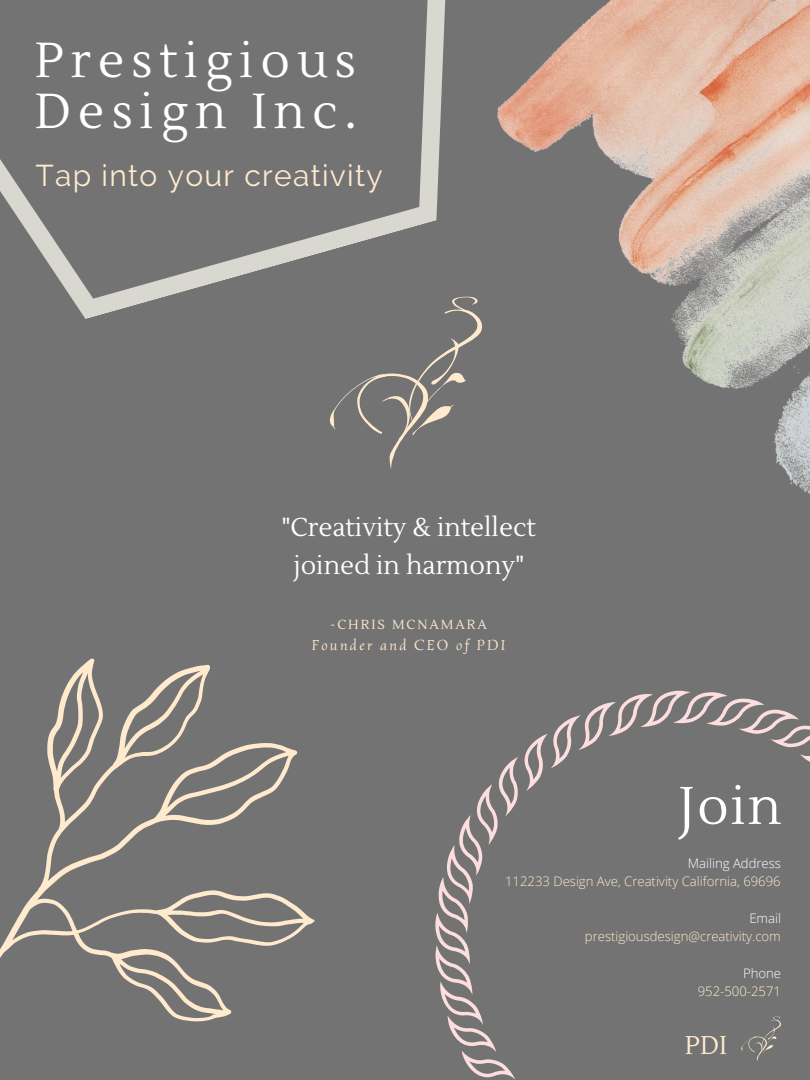
<style>
.page{position:relative;width:810px;height:1080px;background:#737373}
.page>*{position:absolute;margin:0;border:0;box-sizing:border-box;transform-origin:0 0}
.t1{font:52.56px "Lustria";color:#fff}
.t2{font:48.94px/51.2px "Lustria";letter-spacing:.14em;color:#fff}
.t3{font:30px "Raleway";letter-spacing:.045em;color:#ffeace}
.t4{font:25.75px/37px "Lustria";color:#fff;text-align:center}
.t5{font:25.62px "Lustria";color:#ffeace}
.t6{font:italic 15px "Simonetta";letter-spacing:.15em;color:#ffeace}
.t7{font:300 13.12px "Open Sans";color:#ffeace}
.t8{font:300 13.12px "Open Sans";color:#fff}
.t9{font:13.12px "Lustria";letter-spacing:.15em;color:#ffeace}
</style>
<div class="page">
<svg style="left:524px;top:691px;width:286px;height:100px"></svg>
<svg style="left:435px;top:757px;width:83px;height:322px"></svg>
<svg style="left:0;top:658px;width:315px;height:364px"></svg>
<img style="left:545px;top:0;width:265px;height:494px">
<svg style="left:0;top:0;width:545px;height:319px"></svg>
<svg style="left:327px;top:297px;width:156px;height:172px"></svg>
<svg style="left:741px;top:1016px;width:40px;height:45px"></svg>
<p class="t2" style="left:35px;top:36px;width:323px">Prestigious<br>Design Inc.</p>
<p class="t3" style="left:35px;top:158px;width:349px">Tap into your creativity</p>
<p class="t4" style="left:282px;top:510px;width:256px">"Creativity &amp; intellect joined in harmony"</p>
<p class="t9" style="left:331px;top:616px;width:158px">-CHRIS MCNAMARA</p>
<p class="t6" style="left:312px;top:636px;width:195px">Founder and CEO of PDI</p>
<p class="t1" style="left:678px;top:774px;width:104px">Join</p>
<p class="t8" style="left:688px;top:854px;width:95px">Mailing Address</p>
<p class="t7" style="left:505px;top:872px;width:277px">112233 Design Ave, Creativity California, 69696</p>
<p class="t8" style="left:749px;top:909px;width:33px">Email</p>
<p class="t7" style="left:585px;top:927px;width:197px">prestigiousdesign@creativity.com</p>
<p class="t8" style="left:743px;top:964px;width:39px">Phone</p>
<p class="t7" style="left:698px;top:982px;width:85px">952-500-2571</p>
<p class="t5" style="left:685px;top:1029px;width:44px">PDI</p>
</div>
